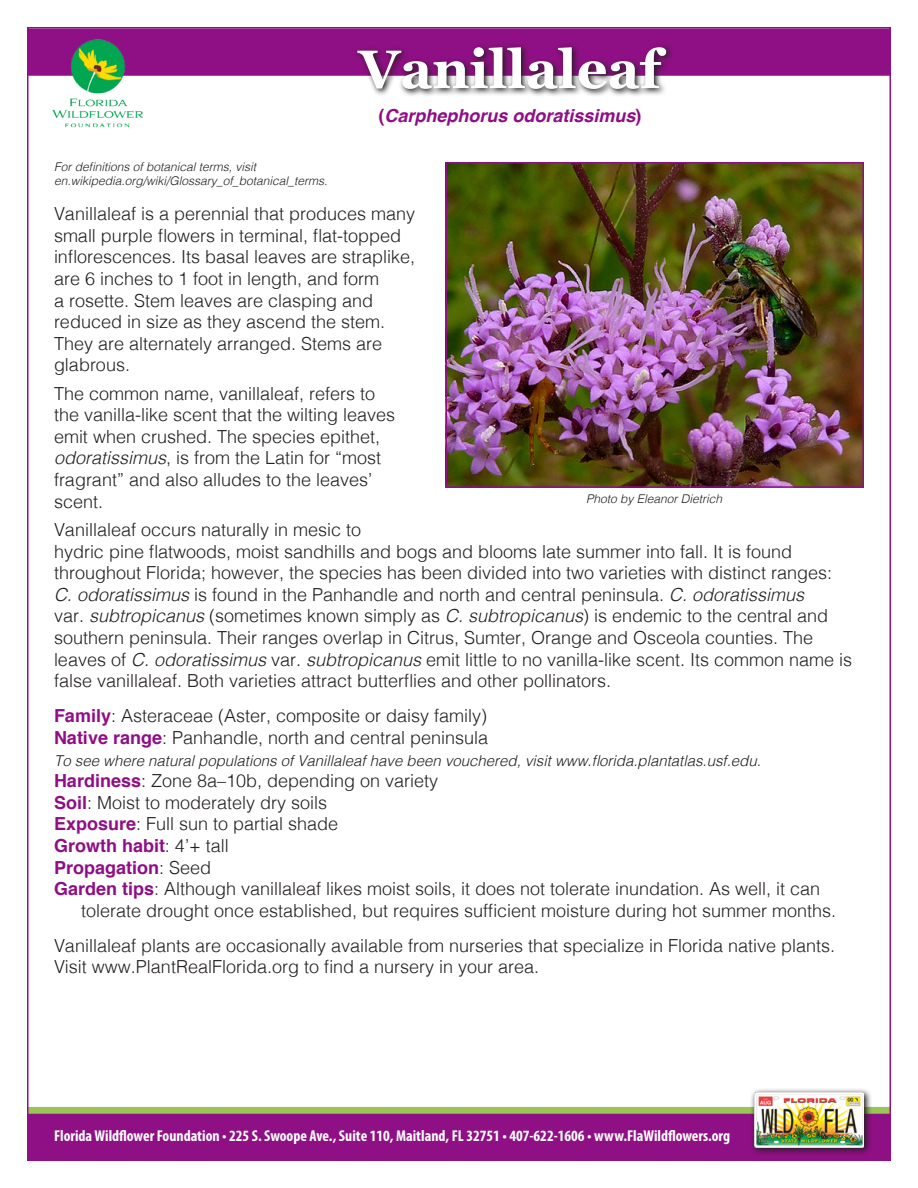
<style>
.page{position:relative;width:918px;height:1188px;background:#fff}
.page>*{position:absolute;margin:0;border:0;box-sizing:border-box;transform-origin:0 0}
.t1{font:700 54px "Georgia";color:#fff}
.t2{font:300 18px/21.6px "Helvetica";color:#231f20}
.t3{font:700 18px "Helvetica";color:#8f0f84}
.t4{font:italic 700 18px "Helvetica";color:#8f0f84}
.t5{font:700 condensed 15.75px "Myriad Pro";color:#fff}
.t6{font:italic 300 15px "Helvetica";color:#231f20}
.t7{font:italic 300 12px/14.4px "Helvetica";color:#231f20}
.s1{font-style:normal}
.s2{font-style:italic}
.s3{font-weight:700;color:#8f0f84}
.s4{font-weight:300;color:#231f20}
</style>
<div class="page">
<div style="left:27px;top:1107px;width:864px;height:7px;background:#9ac456"></div>
<div style="left:27px;top:1114px;width:864px;height:47px;background:#8f0f84"></div>
<div style="left:27px;top:28px;width:864px;height:48px;background:#8f0f84;border:2px solid #8f0f84"></div>
<img style="left:47px;top:28px;width:102px;height:100px">
<svg style="left:750px;top:1089px;width:122px;height:65px"></svg>
<img style="left:754px;top:1092px;width:110px;height:56px">
<svg style="left:354px;top:45px;width:321px;height:51px"></svg>
<img style="left:449px;top:165px;width:412px;height:320px">
<div style="left:446px;top:162px;width:418px;height:326px;border:2px solid #8f0f84"></div>
<p class="t1" style="left:359px;top:29px;width:303px">Vanillaleaf</p>
<p class="t4" style="left:378px;top:100px;width:265px"><span class="s1">(</span>Carphephorus odoratissimus<span class="s1">)</span></p>
<p class="t7" style="left:54px;top:158px;width:275px">For definitions of botanical terms, visit en.wikipedia.org/wiki/Glossary_of_botanical_terms.</p>
<p class="t2" style="left:54px;top:202px;width:363px">Vanillaleaf is a perennial that produces many small purple flowers in terminal, flat-topped inflorescences. Its basal leaves are straplike, are 6 inches to 1 foot in length, and form<br>a rosette. Stem leaves are clasping and reduced in size as they ascend the stem.<br>They are alternately arranged. Stems are glabrous.</p>
<p class="t2" style="left:54px;top:381px;width:343px">The common name, vanillaleaf, refers to the vanilla-like scent that the wilting leaves emit when crushed. The species epithet, <span class="s2">odoratissimus</span>, is from the Latin for “most fragrant” and also alludes to the leaves’ scent.</p>
<p class="t2" style="left:54px;top:518px;width:800px">Vanillaleaf occurs naturally in mesic to<br>hydric pine flatwoods, moist sandhills and bogs and blooms late summer into fall. It is found throughout Florida; however, the species has been divided into two varieties with distinct ranges:<br><span class="s2">C. odoratissimus</span> is found in the Panhandle and north and central peninsula. <span class="s2">C. odoratissimus<br></span>var. <span class="s2">subtropicanus</span> (sometimes known simply as <span class="s2">C. subtropicanus</span>) is endemic to the central and southern peninsula. Their ranges overlap in Citrus, Sumter, Orange and Osceola counties. The leaves of <span class="s2">C. odoratissimus</span> var. <span class="s2">subtropicanus</span> emit little to no vanilla-like scent. Its common name is false vanillaleaf. Both varieties attract butterflies and other pollinators.</p>
<p class="t2" style="left:54px;top:704px;width:435px"><span class="s3">Family</span>: Asteraceae (Aster, composite or daisy family)</p>
<p class="t2" style="left:54px;top:725px;width:436px"><span class="s3">Native range</span>: Panhandle, north and central peninsula</p>
<p class="t6" style="left:54px;top:747px;width:708px">To see where natural populations of Vanillaleaf have been vouchered, visit www.florida.plantatlas.usf.edu.</p>
<p class="t2" style="left:54px;top:769px;width:386px"><span class="s3">Hardiness</span>: Zone 8a–10b, depending on variety</p>
<p class="t2" style="left:54px;top:790px;width:275px"><span class="s3">Soil</span>: Moist to moderately dry soils</p>
<p class="t2" style="left:54px;top:812px;width:286px"><span class="s3">Exposure</span>: Full sun to partial shade</p>
<p class="t3" style="left:54px;top:831px;width:176px">Growth habit<span class="s4">: 4’+ tall</span></p>
<p class="t3" style="left:54px;top:853px;width:159px">Propagation<span class="s4">: Seed</span></p>
<p class="t2" style="left:81px;top:877px;width:757px;text-indent:-27px"><span class="s3">Garden tips</span>: Although vanillaleaf likes moist soils, it does not tolerate inundation. As well, it can tolerate drought once established, but requires sufficient moisture during hot summer months.</p>
<p class="t2" style="left:54px;top:933px;width:783px">Vanillaleaf plants are occasionally available from nurseries that specialize in Florida native plants.<br>Visit www.PlantRealFlorida.org to find a nursery in your area.</p>
<p class="t7" style="left:586px;top:491px;width:138px">Photo by Eleanor Dietrich</p>
<p class="t5" style="left:54px;top:1126px;width:678px">Florida Wildflower Foundation • 225 S. Swoope Ave., Suite 110, Maitland, FL 32751 • 407-622-1606 • www.FlaWildflowers.org</p>
</div>
